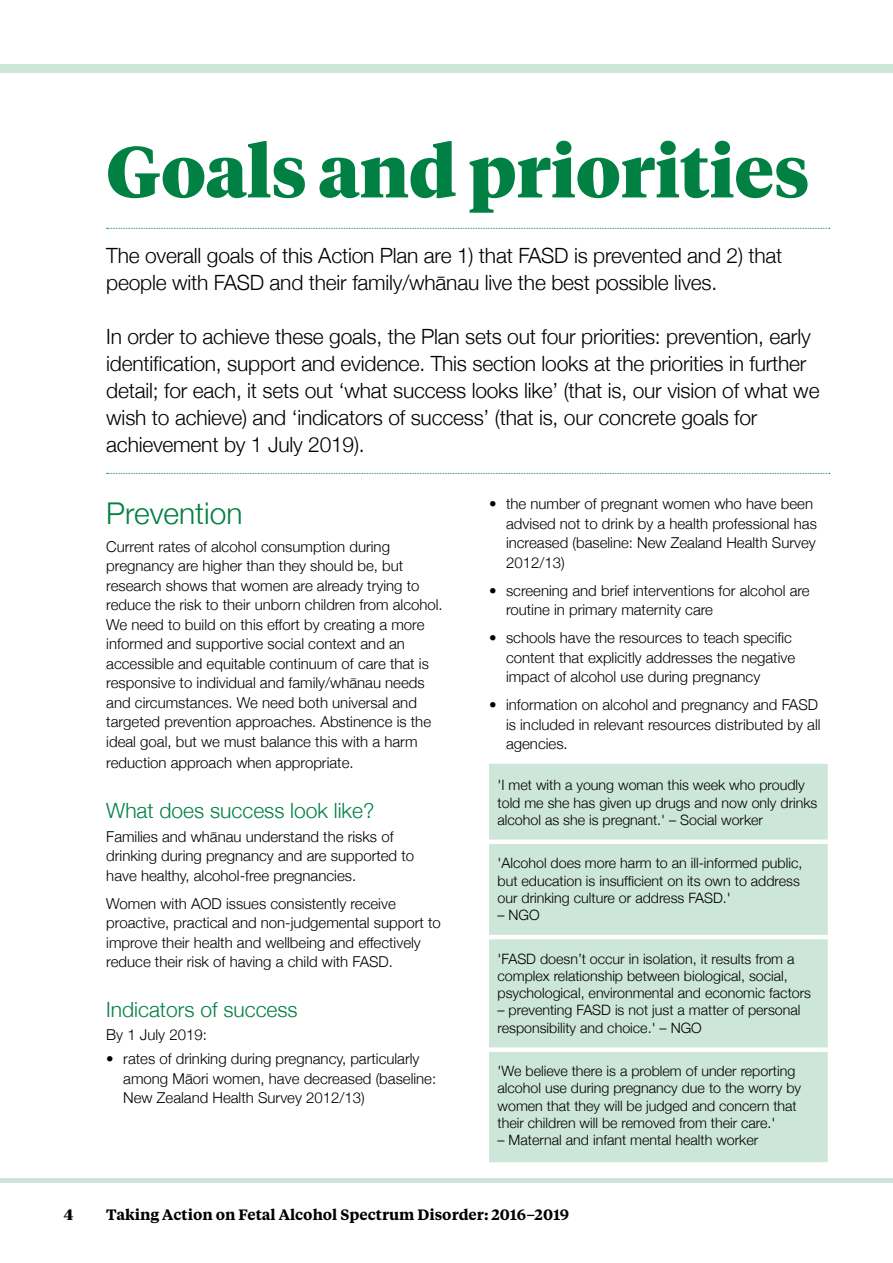
<style>
.page{position:relative;width:893px;height:1263px;background:#fff}
.page>*{position:absolute;margin:0;border:0;box-sizing:border-box;transform-origin:0 0}
.Heading_Large_Serif{font:900 72px "Tiempos Headline";color:#008043}
.Sub_Heading-1{font:300 30px "Helvetica Neue";color:#008043}
.Intro_Text-1_w_Rule{font:300 21px/27px "Helvetica Neue";letter-spacing:-.01em;color:#000}
.Sub_Heading-2{font:300 21px "Helvetica Neue";color:#008043}
.Body_Text{font:300 15px/19.5px "Helvetica Neue";color:#000}
.t1{font:600 15px "Tiempos Text";color:#000}
.t2{font:900 15px "Tiempos Headline";color:#000}
.Table_Text{font:300 14.25px/17.2px "Helvetica Neue";color:#000}
</style>
<div class="page">
<div style="left:0;top:64px;width:893px;height:8px;background:#cce6d9"></div>
<hr style="left:0;top:1178px;width:893px;height:4px;background:#cce6d9">
<svg style="left:107px;top:228px;width:723px;height:1px"></svg>
<svg style="left:107px;top:473px;width:723px;height:1px"></svg>
<div style="left:489px;top:764px;width:339px;height:398px;background:#cce6d9"></div>
<div style="left:489px;top:839px;width:339px;height:5px;background:#fff"></div>
<hr style="left:489px;top:935px;width:339px;height:4px;background:#fff">
<div style="left:489px;top:1047px;width:339px;height:5px;background:#fff"></div>
<p class="Heading_Large_Serif" style="left:106px;top:122px;width:705px">Goals and priorities</p>
<p class="Intro_Text-1_w_Rule" style="left:106px;top:240px;width:678px">The overall goals of this Action Plan are 1) that FASD is prevented and 2) that people with FASD and their family/whānau live the best possible lives.</p>
<p class="Intro_Text-1_w_Rule" style="left:106px;top:321px;width:715px">In order to achieve these goals, the Plan sets out four priorities: prevention, early identification, support and evidence. This section looks at the priorities in further detail; for each, it sets out ‘what success looks like’ (that is, our vision of what we wish to achieve) and ‘indicators of success’ (that is, our concrete goals for achievement by 1 July 2019).</p>
<p class="Sub_Heading-1" style="left:106px;top:489px;width:138px">Prevention</p>
<p class="Body_Text" style="left:106px;top:536px;width:338px">Current rates of alcohol consumption during pregnancy are higher than they should be, but research shows that women are already trying to reduce the risk to their unborn children from alcohol.<br>We need to build on this effort by creating a more informed and supportive social context and an accessible and equitable continuum of care that is responsive to individual and family/whānau needs and circumstances. We need both universal and targeted prevention approaches. Abstinence is the ideal goal, but we must balance this with a harm</p>
<p class="Body_Text" style="left:106px;top:752px;width:249px">reduction approach when appropriate.</p>
<p class="Sub_Heading-2" style="left:106px;top:793px;width:269px">What does success look like?</p>
<p class="Body_Text" style="left:106px;top:826px;width:309px">Families and whānau understand the risks of drinking during pregnancy and are supported to have healthy, alcohol-free pregnancies.</p>
<p class="Body_Text" style="left:106px;top:893px;width:336px">Women with AOD issues consistently receive proactive, practical and non-judgemental support to improve their health and wellbeing and effectively reduce their risk of having a child with FASD.</p>
<p class="Sub_Heading-2" style="left:106px;top:992px;width:193px">Indicators of success</p>
<p class="Body_Text" style="left:106px;top:1024px;width:102px">By 1 July 2019:</p>
<p class="Body_Text" style="left:123px;top:1048px;width:314px;text-indent:-17px">• rates of drinking during pregnancy, particularly among Māori women, have decreased (baseline:<br>New Zealand Health Survey 2012/13)</p>
<p class="Body_Text" style="left:506px;top:493px;width:312px;text-indent:-17px">• the number of pregnant women who have been advised not to drink by a health professional has increased (baseline: New Zealand Health Survey 2012/13)</p>
<p class="Body_Text" style="left:506px;top:580px;width:305px;text-indent:-17px">• screening and brief interventions for alcohol are routine in primary maternity care</p>
<p class="Body_Text" style="left:506px;top:627px;width:291px;text-indent:-17px">• schools have the resources to teach specific content that explicitly addresses the negative impact of alcohol use during pregnancy</p>
<p class="Body_Text" style="left:506px;top:694px;width:316px;text-indent:-17px">• information on alcohol and pregnancy and FASD is included in relevant resources distributed by all agencies.</p>
<p class="Table_Text" style="left:497px;top:776px;width:321px">'I met with a young woman this week who proudly told me she has given up drugs and now only drinks alcohol as she is pregnant.' – Social worker</p>
<p class="Table_Text" style="left:497px;top:854px;width:306px">'Alcohol does more harm to an ill-informed public, but education is insufficient on its own to address our drinking culture or address FASD.'</p>
<p class="Table_Text" style="left:497px;top:905px;width:44px">– NGO</p>
<p class="Table_Text" style="left:497px;top:949px;width:315px">'FASD doesn’t occur in isolation, it results from a complex relationship between biological, social, psychological, environmental and economic factors</p>
<p class="Table_Text" style="left:497px;top:1001px;width:305px">– preventing FASD is not just a matter of personal responsibility and choice.' – NGO</p>
<p class="Table_Text" style="left:497px;top:1062px;width:305px">'We believe there is a problem of under reporting alcohol use during pregnancy due to the worry by women that they will be judged and concern that their children will be removed from their care.'</p>
<p class="Table_Text" style="left:497px;top:1131px;width:262px">– Maternal and infant mental health worker</p>
<p class="t2" style="left:64px;top:1205px;width:11px">4</p>
<p class="t1" style="left:106px;top:1205px;width:464px">Taking Action on Fetal Alcohol Spectrum Disorder: 2016–2019</p>
</div>
